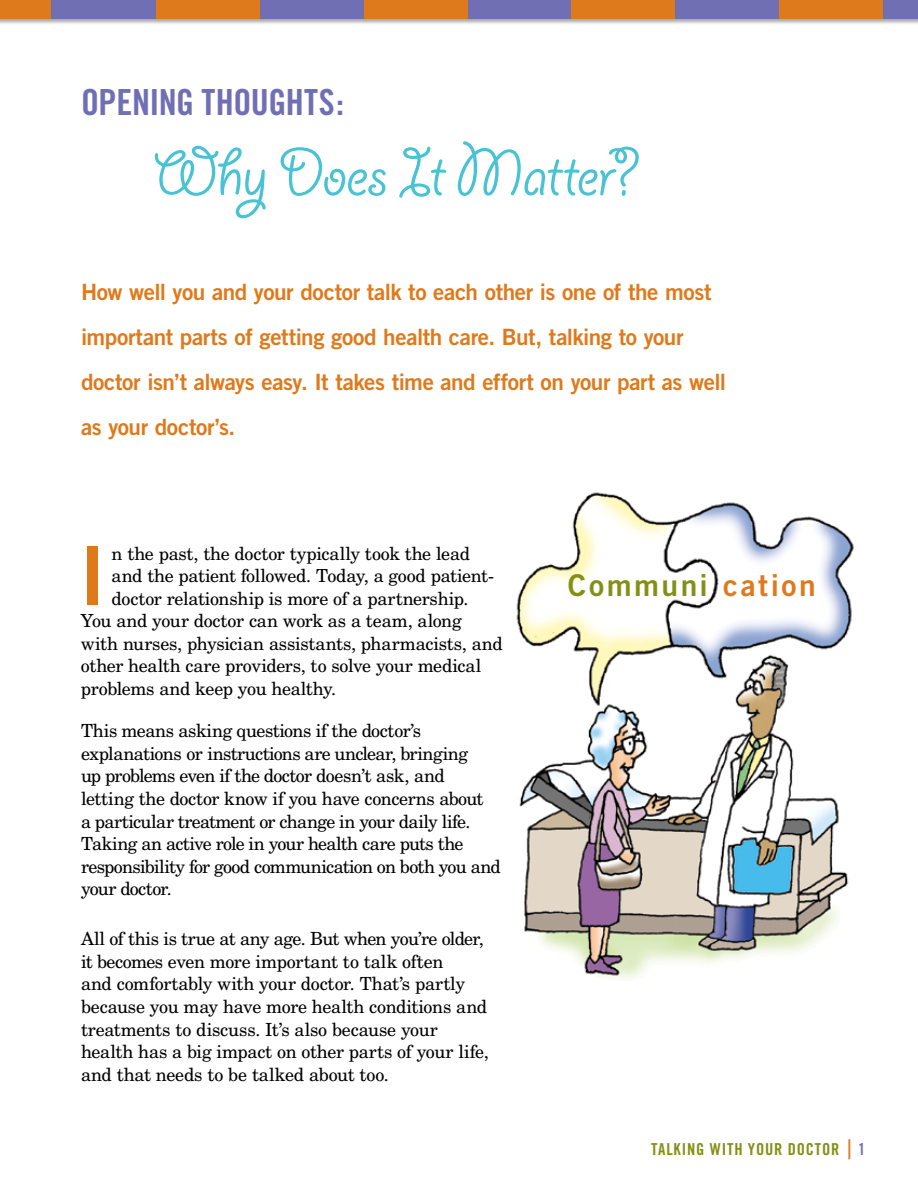
<style>
.page{position:relative;width:918px;height:1188px;background:#fff}
.page>*{position:absolute;margin:0;border:0;box-sizing:border-box;transform-origin:0 0}
.t1{font:81px "Trade Gothic Bold Cond Twenty";color:#df7a1c}
.t2{font:75px "Giddyup Std";letter-spacing:-.02em;color:#47c3d3}
.t3{font:36px "Trade Gothic Bold Cond Twenty";letter-spacing:-.015em;color:#716fb4}
.t4{font:30px "Trade Gothic Bold Two";letter-spacing:.08em;color:#849015}
.t5{font:22.5px/45px "Trade Gothic Bold Two";letter-spacing:-.02em;color:#df7a1c}
.t6{font:18.15px/22.6px "New Century Schlbk";letter-spacing:-.025em;color:#000}
.t7{font:18px "New Century Schlbk";letter-spacing:-.015em;color:#000}
.t8{font:16.5px "Trade Gothic Bold Cond Twenty";letter-spacing:.05em;color:#849015}
.s1{color:#df7a1c}
.s2{color:#716fb4}
.s3{font-family:"Trade Gothic Cond Eighteen";font-size:27px;color:#df7a1c}
</style>
<div class="page">
<img style="left:516px;top:492px;width:338px;height:488px">
<div style="left:0;top:0;width:918px;height:25px;background:#000;opacity:.35"></div>
<div style="left:0;top:0;width:53px;height:18px;background:#df7a1c"></div>
<div style="left:882px;top:0;width:36px;height:18px;background:#716fb4"></div>
<div style="left:778px;top:0;width:105px;height:18px;background:#df7a1c"></div>
<div style="left:674px;top:0;width:105px;height:18px;background:#716fb4"></div>
<div style="left:570px;top:0;width:105px;height:18px;background:#df7a1c"></div>
<div style="left:466px;top:0;width:105px;height:18px;background:#716fb4"></div>
<div style="left:363px;top:0;width:104px;height:18px;background:#df7a1c"></div>
<div style="left:259px;top:0;width:105px;height:18px;background:#716fb4"></div>
<div style="left:155px;top:0;width:105px;height:18px;background:#df7a1c"></div>
<div style="left:51px;top:0;width:105px;height:18px;background:#716fb4"></div>
<h3 class="t3" style="left:81px;top:80px;width:265px">OPENING THOUGHTS:</h3>
<h2 class="t2" style="left:153px;top:132px;width:488px">Why Does It Matter?</h2>
<p class="t5" style="left:81px;top:270px;width:647px">How well you and your doctor talk to each other is one of the most important parts of getting good health care. But, talking to your doctor isn’t always easy. It takes time and effort on your part as well as your doctor’s.</p>
<h1 class="t1" style="left:81px;top:527px;width:12px">I</h1>
<p class="t7" style="left:112px;top:542px;width:360px">n the past, the doctor typically took the lead</p>
<p class="t7" style="left:112px;top:565px;width:384px">and the patient followed. Today, a good patient-</p>
<p class="t7" style="left:112px;top:587px;width:358px">doctor relationship is more of a partnership.</p>
<p class="t7" style="left:81px;top:610px;width:382px">You and your doctor can work as a team, along</p>
<p class="t7" style="left:81px;top:632px;width:423px">with nurses, physician assistants, pharmacists, and</p>
<p class="t7" style="left:81px;top:655px;width:402px">other health care providers, to solve your medical</p>
<p class="t7" style="left:81px;top:677px;width:257px">problems and keep you healthy.</p>
<p class="t6" style="left:81px;top:719px;width:421px">This means asking questions if the doctor’s explanations or instructions are unclear, bringing<br>up problems even if the doctor doesn’t ask, and letting the doctor know if you have concerns about<br>a particular treatment or change in your daily life.<br>Taking an active role in your health care puts the responsibility for good communication on both you and your doctor.</p>
<p class="t6" style="left:81px;top:927px;width:409px">All of this is true at any age. But when you’re older, it becomes even more important to talk often<br>and comfortably with your doctor. That’s partly because you may have more health conditions and treatments to discuss. It’s also because your health has a big impact on other parts of your life, and that needs to be talked about too.</p>
<h3 class="t4" style="left:568px;top:566px;width:249px">Communi <span class="s1">cation</span></h3>
<p class="t8" style="left:651px;top:1139px;width:216px">TALKING WITH YOUR DOCTOR <span class="s2">1</span><span class="s3">|</span></p>
</div>
